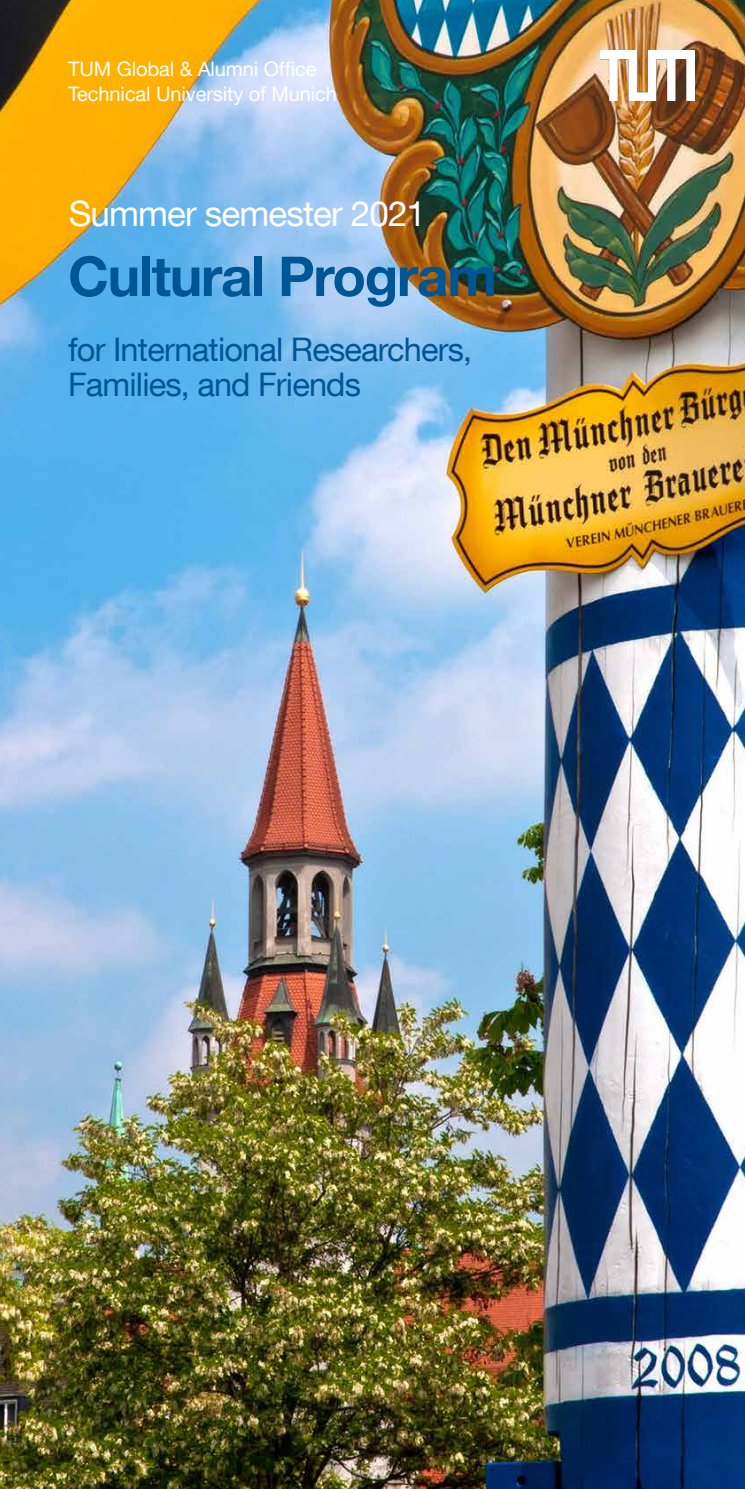
<style>
.page{position:relative;width:745px;height:1489px;background:#fff}
.page>*{position:absolute;margin:0;border:0;box-sizing:border-box;transform-origin:0 0}
.t1{font:700 55px "TUM Neue Helvetica";letter-spacing:-.025em;color:#005694}
.t2{font:35px "TUM Neue Helvetica";letter-spacing:-.025em;color:#fff}
.t3{font:32.5px/35px "TUM Neue Helvetica";letter-spacing:-.025em;color:#005694}
.t4{font:20px/25px "TUM Neue Helvetica";letter-spacing:-.005em;color:#fff}
</style>
<div class="page">
<img style="left:0;top:0;width:744px;height:1488px">
<img style="left:600px;top:50px;width:94px;height:50px">
<p class="t4" style="left:68px;top:56px;width:270px">TUM Global &amp; Alumni Office<br>Technical University of Munich</p>
<h2 class="t2" style="left:69px;top:192px;width:358px">Summer semester 2021</h2>
<h1 class="t1" style="left:68px;top:242px;width:430px">Cultural Program</h1>
<h3 class="t3" style="left:68px;top:331px;width:405px">for International Researchers,<br>Families, and Friends</h3>
</div>
